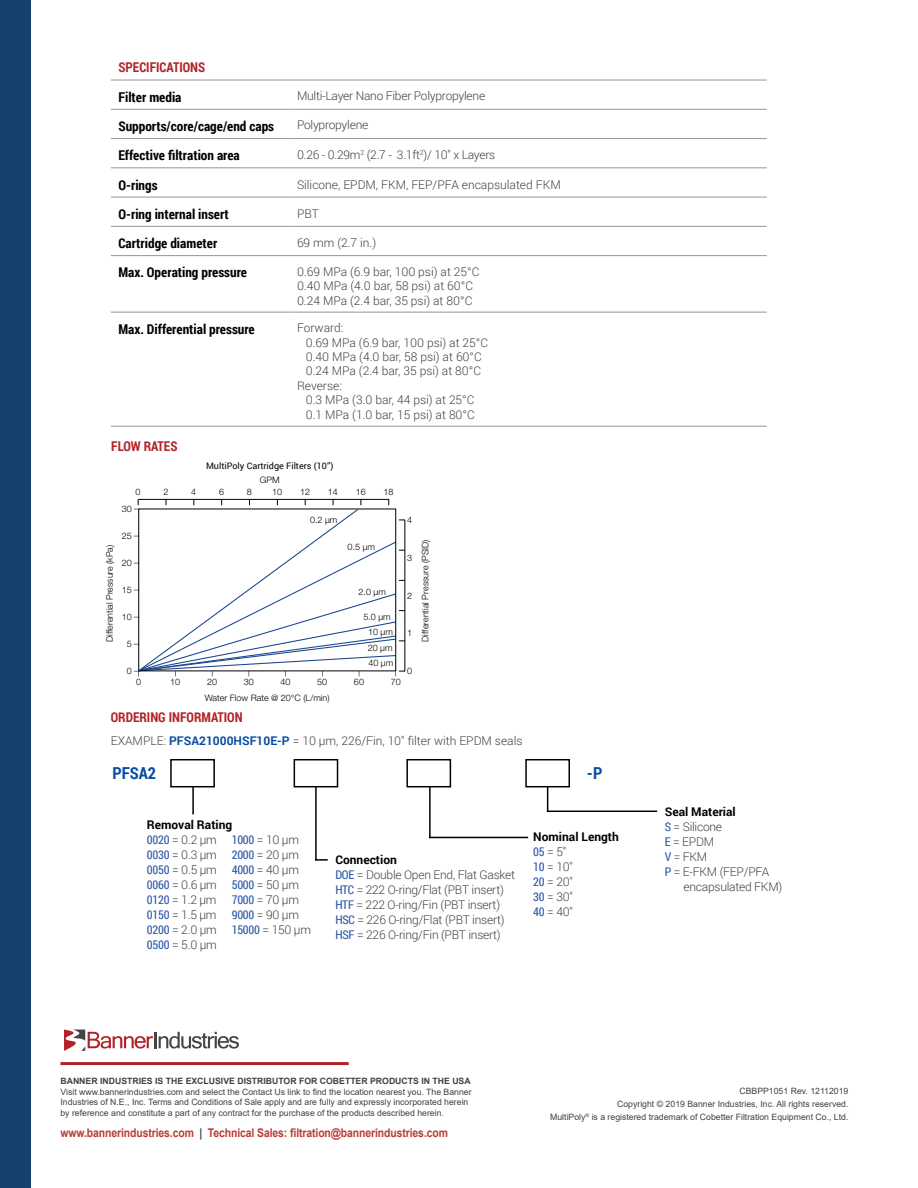
<style>
.page{position:relative;width:918px;height:1188px;background:#fff}
.page>*{position:absolute;margin:0;border:0;box-sizing:border-box;transform-origin:0 0}
.t1{font:700 16.5px "Roboto Condensed";color:#084da1}
.t2{font:700 13.5px "Roboto Condensed";color:#000}
.t3{font:700 13.5px "Roboto Condensed";color:#b22327}
.t4{font:300 12px/15px "Roboto";letter-spacing:-.02em;color:#414042}
.t5{font:300 12px/14.4px "Roboto";color:#414042}
.t6{font:700 12px "Arial";letter-spacing:-.01em;color:#b83c32;scale:.87 1}
.t7{font:700 12px "Roboto";color:#000}
.t8{font:300 9px "Helvetica Neue LT Std";color:#000}
.t9{font:300 8.85px/15.1px "Helvetica Neue LT Std";color:#000;text-align:center}
.t10{font:8.85px "Roboto";color:#000}
.t11{font:8.7px/12.6px "Arial";color:#414042;text-align:right}
.t12{font:700 8.7px "Arial";color:#414042}
.s1{font-weight:700;color:#084da1}
.s2{font-weight:700;color:#000}
.s3{font-family:"Roboto Condensed";font-weight:400;color:#2e58a8}
.s4{color:#414042}
</style>
<div class="page">
<div style="left:0;top:0;width:31px;height:1188px;background:#14416d"></div>
<svg style="left:64px;top:1030px;width:175px;height:21px"></svg>
<hr style="left:60px;top:1062px;width:289px;height:3px;background:#b22327">
<hr style="left:139px;top:499px;width:250px;height:1px;background:#000">
<hr style="left:405px;top:520px;width:1px;height:151px;background:#000">
<svg style="left:134px;top:500px;width:271px;height:176px"></svg>
<hr style="left:111px;top:312px;width:178px;height:1px;background:#939598">
<hr style="left:111px;top:426px;width:178px;height:1px;background:#939598">
<hr style="left:289px;top:255px;width:478px;height:1px;background:#939598">
<hr style="left:289px;top:312px;width:478px;height:1px;background:#939598">
<hr style="left:289px;top:426px;width:478px;height:1px;background:#939598">
<hr style="left:111px;top:80px;width:178px;height:1px;background:#939598">
<hr style="left:289px;top:80px;width:478px;height:1px;background:#939598">
<hr style="left:111px;top:109px;width:178px;height:1px;background:#939598">
<hr style="left:289px;top:109px;width:478px;height:1px;background:#939598">
<hr style="left:111px;top:138px;width:178px;height:1px;background:#939598">
<hr style="left:289px;top:138px;width:478px;height:1px;background:#939598">
<hr style="left:111px;top:167px;width:178px;height:1px;background:#939598">
<hr style="left:289px;top:167px;width:478px;height:1px;background:#939598">
<hr style="left:111px;top:197px;width:178px;height:1px;background:#939598">
<hr style="left:289px;top:197px;width:478px;height:1px;background:#939598">
<hr style="left:111px;top:226px;width:178px;height:1px;background:#939598">
<hr style="left:289px;top:226px;width:478px;height:1px;background:#939598">
<hr style="left:111px;top:255px;width:178px;height:1px;background:#939598">
<hr style="left:192px;top:781px;width:2px;height:33px;background:#000">
<div style="left:171px;top:760px;width:43px;height:27px;background:#fff"></div>
<div style="left:170px;top:759px;width:45px;height:28px;border:2px solid #000"></div>
<hr style="left:315px;top:781px;width:2px;height:80px;background:#000">
<svg style="left:315px;top:859px;width:13px;height:2px"></svg>
<div style="left:294px;top:760px;width:44px;height:27px;background:#fff"></div>
<div style="left:294px;top:759px;width:44px;height:28px;border:2px solid #000"></div>
<hr style="left:429px;top:781px;width:2px;height:57px;background:#000">
<hr style="left:429px;top:837px;width:99px;height:1px;background:#000">
<div style="left:407px;top:760px;width:43px;height:27px;background:#fff"></div>
<div style="left:406px;top:759px;width:45px;height:28px;border:2px solid #000"></div>
<svg style="left:547px;top:787px;width:1px;height:24px"></svg>
<hr style="left:547px;top:811px;width:110px;height:1px;background:#000">
<div style="left:525px;top:759px;width:45px;height:28px;border:2px solid #000"></div>
<p class="t3" style="left:118px;top:58px;width:88px">SPECIFICATIONS</p>
<p class="t2" style="left:118px;top:87px;width:65px">Filter media</p>
<p class="t4" style="left:297px;top:88px;width:190px">Multi-Layer Nano Fiber Polypropylene</p>
<p class="t2" style="left:118px;top:117px;width:157px">Supports/core/cage/end caps</p>
<p class="t4" style="left:297px;top:117px;width:73px">Polypropylene</p>
<p class="t2" style="left:118px;top:146px;width:123px">Effective filtration area</p>
<p class="t4" style="left:297px;top:147px;width:200px">0.26 - 0.29m<sup>2</sup> (2.7 - 3.1ft<sup>2</sup>)/ 10" x Layers</p>
<p class="t2" style="left:118px;top:175px;width:41px">O-rings</p>
<p class="t5" style="left:297px;top:177px;width:265px">Silicone, EPDM, FKM, FEP/PFA encapsulated FKM</p>
<p class="t2" style="left:118px;top:204px;width:112px">O-ring internal insert</p>
<p class="t4" style="left:297px;top:206px;width:23px">PBT</p>
<p class="t2" style="left:118px;top:234px;width:100px">Cartridge diameter</p>
<p class="t4" style="left:297px;top:235px;width:81px">69 mm (2.7 in.)</p>
<p class="t2" style="left:118px;top:263px;width:130px">Max. Operating pressure</p>
<p class="t5" style="left:297px;top:264px;width:184px">0.69 MPa (6.9 bar, 100 psi) at 25°C<br>0.40 MPa (4.0 bar, 58 psi) at 60°C<br>0.24 MPa (2.4 bar, 35 psi) at 80°C</p>
<p class="t2" style="left:118px;top:320px;width:138px">Max. Differential pressure</p>
<p class="t5" style="left:297px;top:320px;width:48px">Forward:</p>
<p class="t5" style="left:306px;top:335px;width:184px">0.69 MPa (6.9 bar, 100 psi) at 25°C</p>
<p class="t5" style="left:306px;top:349px;width:178px">0.40 MPa (4.0 bar, 58 psi) at 60°C</p>
<p class="t5" style="left:306px;top:364px;width:177px">0.24 MPa (2.4 bar, 35 psi) at 80°C</p>
<p class="t5" style="left:297px;top:378px;width:46px">Reverse:</p>
<p class="t5" style="left:306px;top:392px;width:170px">0.3 MPa (3.0 bar, 44 psi) at 25°C</p>
<p class="t5" style="left:306px;top:407px;width:171px">0.1 MPa (1.0 bar, 15 psi) at 80°C</p>
<p class="t3" style="left:111px;top:436px;width:68px">FLOW RATES</p>
<p class="t10" style="left:206px;top:460px;width:129px">MultiPoly Cartridge Filters (10”)</p>
<p class="t9" style="left:260px;top:472px;width:21px">GPM</p>
<p class="t9" style="left:136px;top:485px;width:7px">0</p>
<p class="t9" style="left:163px;top:485px;width:7px">2</p>
<p class="t9" style="left:191px;top:485px;width:7px">4</p>
<p class="t9" style="left:219px;top:485px;width:7px">6</p>
<p class="t9" style="left:247px;top:485px;width:7px">8</p>
<p class="t9" style="left:272px;top:485px;width:12px">10</p>
<p class="t9" style="left:300px;top:485px;width:12px">12</p>
<p class="t9" style="left:328px;top:485px;width:12px">14</p>
<p class="t9" style="left:356px;top:485px;width:12px">16</p>
<p class="t9" style="left:122px;top:501px;width:12px">30</p>
<p class="t9" style="left:310px;top:512px;width:29px">0.2 μm</p>
<p class="t9" style="left:384px;top:485px;width:12px">18</p>
<p class="t9" style="left:407px;top:513px;width:7px">4</p>
<p class="t9" style="left:122px;top:528px;width:12px">25</p>
<p class="t8" style="left:104px;top:642px;width:98px;rotate:-90deg">Differential Pressure (kPa)</p>
<p class="t8" style="left:420px;top:642px;width:104px;rotate:-90deg">Differential Pressure (PSID)</p>
<p class="t9" style="left:136px;top:674px;width:7px">0</p>
<p class="t9" style="left:170px;top:674px;width:12px">10</p>
<p class="t9" style="left:244px;top:674px;width:12px">30</p>
<p class="t9" style="left:281px;top:674px;width:12px">40</p>
<p class="t9" style="left:317px;top:674px;width:12px">50</p>
<p class="t9" style="left:354px;top:674px;width:12px">60</p>
<p class="t9" style="left:391px;top:674px;width:12px">70</p>
<p class="t9" style="left:348px;top:539px;width:29px">0.5 μm</p>
<p class="t9" style="left:359px;top:584px;width:29px">2.0 μm</p>
<p class="t9" style="left:363px;top:609px;width:31px">5.0 μm<br>10 μm</p>
<p class="t9" style="left:368px;top:656px;width:26px">40 μm</p>
<p class="t9" style="left:407px;top:550px;width:7px">3</p>
<p class="t9" style="left:122px;top:555px;width:12px">20</p>
<p class="t9" style="left:122px;top:582px;width:12px">15</p>
<p class="t9" style="left:407px;top:588px;width:7px">2</p>
<p class="t9" style="left:407px;top:626px;width:7px">1</p>
<p class="t9" style="left:122px;top:609px;width:12px">10</p>
<p class="t9" style="left:127px;top:636px;width:7px">5</p>
<p class="t9" style="left:368px;top:640px;width:26px">20 μm</p>
<p class="t9" style="left:407px;top:663px;width:7px">0</p>
<p class="t9" style="left:127px;top:664px;width:7px">0</p>
<p class="t9" style="left:205px;top:674px;width:126px;line-height:15.9px;text-align:left">20<br>Water Flow Rate @ 20°C (L/min)</p>
<p class="t3" style="left:111px;top:707px;width:133px">ORDERING INFORMATION</p>
<p class="t5" style="left:111px;top:734px;width:413px">EXAMPLE: <span class="s1">PFSA21000HSF10E-P</span> = 10 μm, 226/Fin, 10" filter with EPDM seals</p>
<h1 class="t1" style="left:112px;top:762px;width:45px">PFSA2</h1>
<h1 class="t1" style="left:587px;top:762px;width:17px">-P</h1>
<p class="t4" style="left:147px;top:816px;width:87px"><span class="s2">Removal Rating<br></span><span class="s3">0020</span> = 0.2 µm<br><span class="s3">0030</span> = 0.3 µm<br><span class="s3">0050</span> = 0.5 µm<br><span class="s3">0060</span> = 0.6 µm<br><span class="s3">0120</span> = 1.2 µm<br><span class="s3">0150</span> = 1.5 µm<br><span class="s3">0200</span> = 2.0 µm<br><span class="s3">0500</span> = 5.0 µm</p>
<p class="t4" style="left:232px;top:831px;width:81px"><span class="s3">1000</span> = 10 µm<br><span class="s3">2000</span> = 20 µm<br><span class="s3">4000</span> = 40 µm<br><span class="s3">5000</span> = 50 µm<br><span class="s3">7000</span> = 70 µm<br><span class="s3">9000</span> = 90 µm<br><span class="s3">15000</span> = 150 µm</p>
<p class="t4" style="left:533px;top:829px;width:87px"><span class="s2">Nominal Length<br></span><span class="s3">05</span> = 5"<br><span class="s3">10</span> = 10"<br><span class="s3">20</span> = 20"<br><span class="s3">30</span> = 30"<br><span class="s3">40</span> = 40"</p>
<p class="t4" style="left:335px;top:852px;width:181px"><span class="s2">Connection<br></span><span class="s3">DOE</span> = Double Open End, Flat Gasket<br><span class="s3">HTC</span> = 222 O-ring/Flat (PBT insert)<br><span class="s3">HTF</span> = 222 O-ring/Fin (PBT insert)<br><span class="s3">HSC</span> = 226 O-ring/Flat (PBT insert)<br><span class="s3">HSF</span> = 226 O-ring/Fin (PBT insert)</p>
<p class="t7" style="left:665px;top:803px;width:73px">Seal Material</p>
<p class="t4" style="left:665px;top:819px;width:59px"><span class="s3">S</span> = Silicone</p>
<p class="t4" style="left:665px;top:834px;width:51px"><span class="s3">E</span> = EPDM</p>
<p class="t4" style="left:665px;top:849px;width:44px"><span class="s3">V</span> = FKM</p>
<p class="t4" style="left:665px;top:864px;width:106px"><span class="s3">P</span> = E-FKM (FEP/PFA</p>
<p class="t4" style="left:683px;top:879px;width:100px">encapsulated FKM)</p>
<p class="t12" style="left:60px;top:1075px;width:412px">BANNER INDUSTRIES IS THE EXCLUSIVE DISTRIBUTOR FOR COBETTER PRODUCTS IN THE USA</p>
<p class="t11" style="left:60px;top:1086px;width:413px;line-height:10.5px;text-align:left">Visit www.bannerindustries.com and select the Contact Us link to find the location nearest you. The Banner<br>Industries of N.E., Inc. Terms and Conditions of Sale apply and are fully and expressly incorporated herein by reference and constitute a part of any contract for the purchase of the products described herein.</p>
<p class="t6" style="left:60px;top:1125px;width:447px">www.bannerindustries.com <span class="s4">|</span> Technical Sales: filtration@bannerindustries.com</p>
<p class="t11" style="left:550px;top:1085px;width:300px">CBBPP1051 Rev. 12112019<br>Copyright © 2019 Banner Industries, Inc. All rights reserved.<br>MultiPoly<sup>®</sup> is a registered trademark of Cobetter Filtration Equipment Co., Ltd.</p>
</div>
